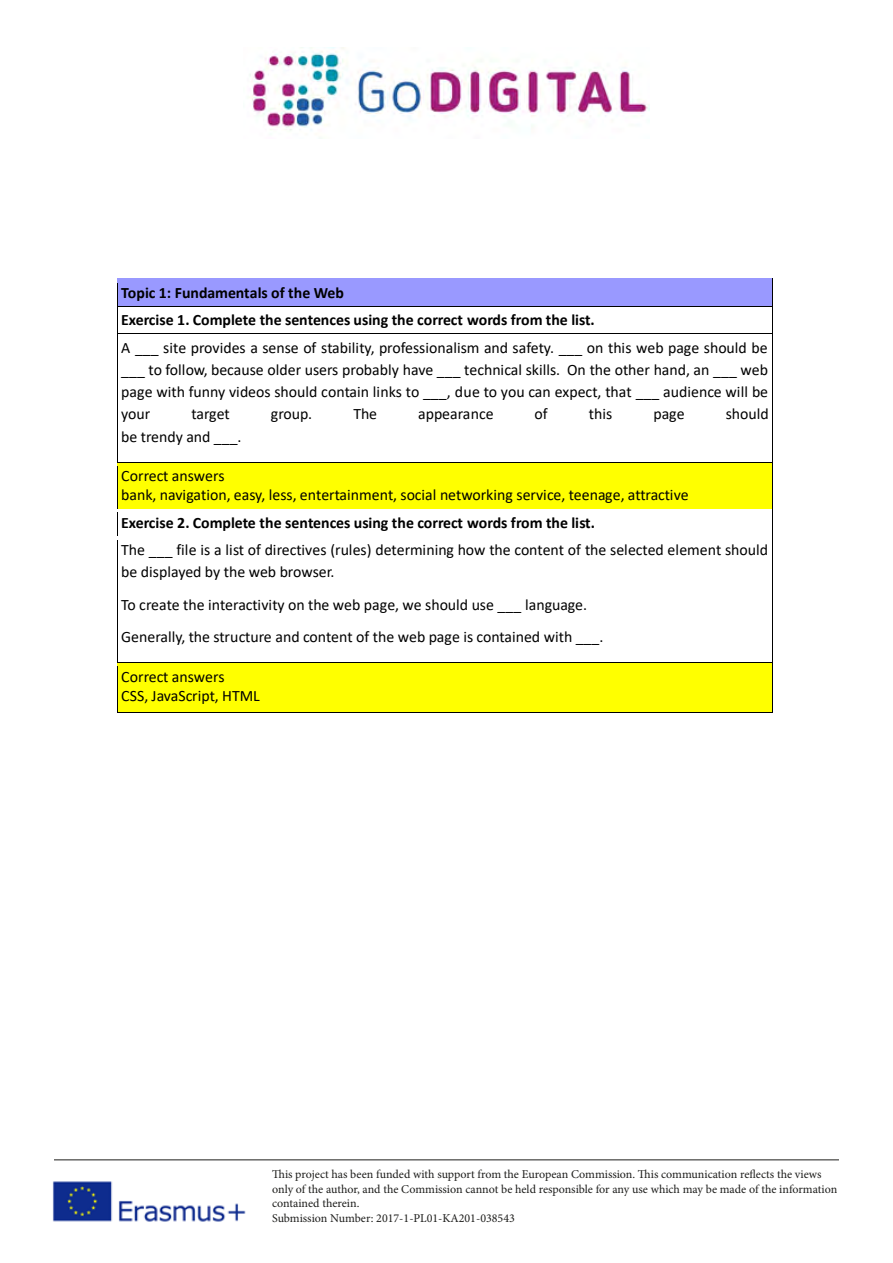
<style>
.page{position:relative;width:893px;height:1263px;background:#fff}
.page>*{position:absolute;margin:0;border:0;box-sizing:border-box;transform-origin:0 0}
.t1{font:15.9px/22.2px "Calibri";color:#000}
.t2{font:700 15.9px/27.6px "Calibri";letter-spacing:-.005em;color:#000}
.t3{font:12px/14.4px "Minion Pro";color:#1d1d1b}
</style>
<div class="page">
<img style="left:249px;top:48px;width:401px;height:83px">
<img style="left:52px;top:1181px;width:194px;height:41px">
<hr style="left:54px;top:1159px;width:785px;height:1px;background:#1d1d1b">
<div style="left:121px;top:283px;width:648px;height:19px;background:#99f"></div>
<hr style="left:118px;top:279px;width:654px;height:4px;background:#99f">
<hr style="left:118px;top:302px;width:655px;height:4px;background:#99f">
<hr style="left:118px;top:306px;width:654px;height:1px;background:#000">
<svg style="left:117px;top:279px;width:1px;height:58px"></svg>
<hr style="left:118px;top:334px;width:654px;height:1px;background:#000">
<svg style="left:772px;top:279px;width:1px;height:58px"></svg>
<hr style="left:117px;top:337px;width:1px;height:125px;background:#000">
<hr style="left:772px;top:337px;width:1px;height:125px;background:#000">
<div style="left:121px;top:466px;width:648px;height:20px;background:#ff0"></div>
<div style="left:121px;top:486px;width:648px;height:19px;background:#ff0"></div>
<hr style="left:118px;top:462px;width:654px;height:1px;background:#000">
<hr style="left:118px;top:463px;width:654px;height:3px;background:#ff0">
<hr style="left:118px;top:505px;width:655px;height:4px;background:#ff0">
<hr style="left:117px;top:466px;width:1px;height:43px;background:#000">
<hr style="left:772px;top:466px;width:1px;height:43px;background:#000">
<svg style="left:117px;top:512px;width:1px;height:24px"></svg>
<svg style="left:772px;top:509px;width:1px;height:31px"></svg>
<hr style="left:117px;top:540px;width:1px;height:123px;background:#000">
<hr style="left:772px;top:540px;width:1px;height:123px;background:#000">
<div style="left:118px;top:663px;width:655px;height:49px;background:#ff0"></div>
<hr style="left:117px;top:666px;width:1px;height:46px;background:#000">
<hr style="left:118px;top:712px;width:654px;height:1px;background:#000">
<hr style="left:772px;top:666px;width:1px;height:46px;background:#000">
<p class="t2" style="left:121px;top:278px;width:475px">Topic 1: Fundamentals of the Web<br>Exercise 1. Complete the sentences using the correct words from the list.</p>
<p class="t1" style="left:121px;top:336px;width:648px;text-align:justify">A ___ site provides a sense of stability, professionalism and safety. ___ on this web page should be ___ to follow, because older users probably have ___ technical skills. On the other hand, an ___ web page with funny videos should contain links to ___, due to you can expect, that ___ audience will be your</p>
<p class="t1" style="left:192px;top:403px;width:40px">target</p>
<p class="t1" style="left:271px;top:403px;width:43px">group.</p>
<p class="t1" style="left:353px;top:403px;width:25px">The</p>
<p class="t1" style="left:418px;top:403px;width:77px">appearance</p>
<p class="t1" style="left:535px;top:403px;width:15px">of</p>
<p class="t1" style="left:589px;top:403px;width:25px">this</p>
<p class="t1" style="left:653px;top:403px;width:33px">page</p>
<p class="t1" style="left:726px;top:403px;width:45px">should</p>
<p class="t1" style="left:121px;top:425px;width:122px">be trendy and ___.</p>
<p class="t1" style="left:121px;top:466px;width:569px;line-height:19.4px">Correct answers<br>bank, navigation, easy, less, entertainment, social networking service, teenage, attractive</p>
<p class="t2" style="left:121px;top:508px;width:475px">Exercise 2. Complete the sentences using the correct words from the list.</p>
<p class="t1" style="left:121px;top:538px;width:648px">The ___ file is a list of directives (rules) determining how the content of the selected element should be displayed by the web browser.</p>
<p class="t1" style="left:121px;top:588px;width:484px;line-height:32px">To create the interactivity on the web page, we should use ___ language.<br>Generally, the structure and content of the web page is contained with ___.</p>
<p class="t1" style="left:121px;top:666px;width:140px;line-height:19.4px">Correct answers<br>CSS, JavaScript, HTML</p>
<p class="t3" style="left:272px;top:1167px;width:567px">This project has been funded with support from the European Commission. This communication reflects the views only of the author, and the Commission cannot be held responsible for any use which may be made of the information contained therein.<br>Submission Number: 2017-1-PL01-KA201-038543</p>
</div>
